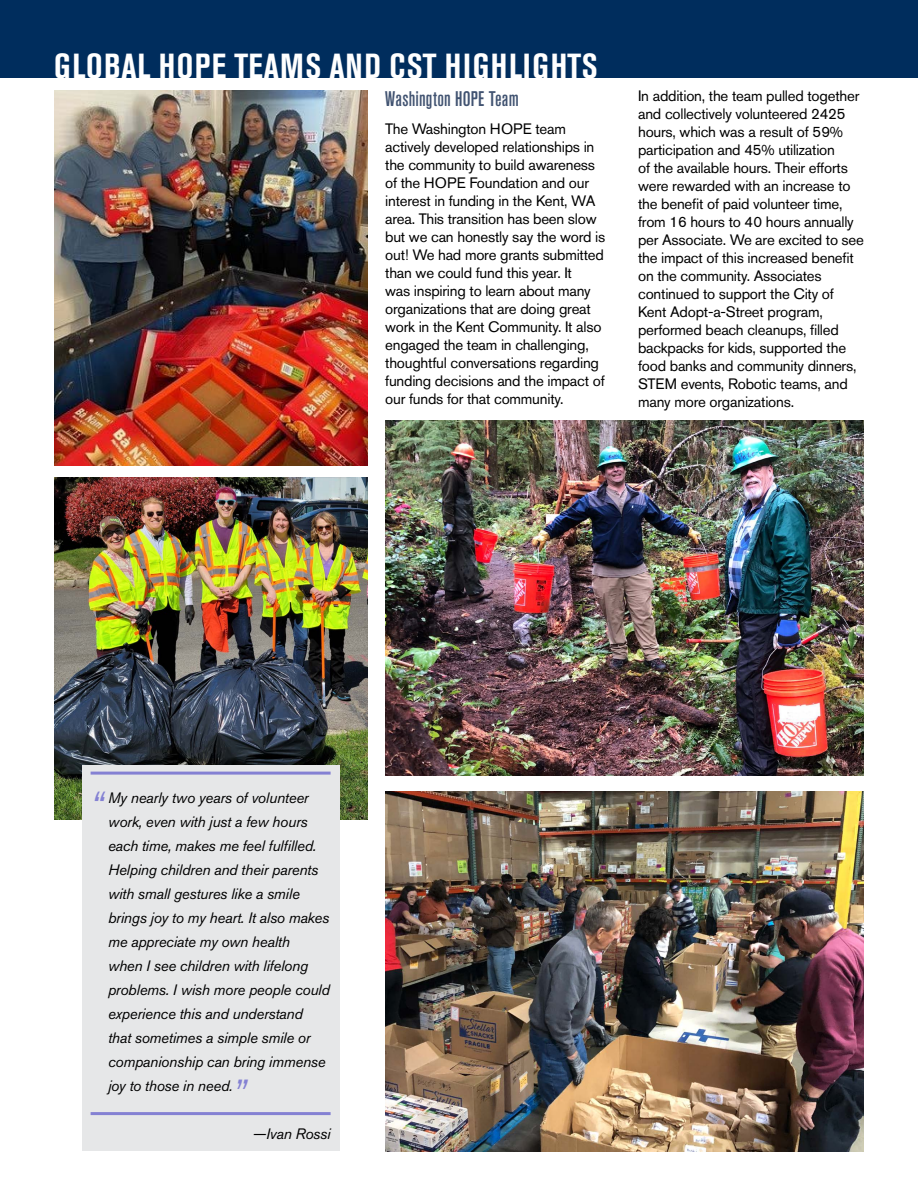
<style>
.page{position:relative;width:918px;height:1188px;background:#fff}
.page>*{position:absolute;margin:0;border:0;box-sizing:border-box;transform-origin:0 0}
.t1{font:italic 36px "Akzidenz Grotesk Pro";color:#8481d3}
.t2{font:700 condensed 34.5px "Akzidenz Grotesk Pro";letter-spacing:.045em;color:#fff}
.t3{font:500 condensed 21px "Akzidenz Grotesk Pro";letter-spacing:.01em;color:#415371}
.t4{font:15px/18px "Akzidenz Grotesk Pro";letter-spacing:-.015em;color:#000}
.t5{font:italic 15px/24px "Akzidenz Grotesk Pro";letter-spacing:-.015em;color:#000}
</style>
<div class="page">
<div style="left:0;top:0;width:918px;height:78px;background:#002d5d"></div>
<img style="left:54px;top:90px;width:313px;height:375px">
<img style="left:54px;top:478px;width:313px;height:342px">
<img style="left:385px;top:420px;width:479px;height:356px">
<img style="left:385px;top:791px;width:479px;height:361px">
<div style="left:82px;top:765px;width:258px;height:385px;background:#e6e7e8"></div>
<hr style="left:91px;top:772px;width:240px;height:3px;background:#8481d3">
<hr style="left:91px;top:1112px;width:240px;height:3px;background:#8481d3">
<h2 class="t2" style="left:54px;top:44px;width:545px">GLOBAL HOPE TEAMS AND CST HIGHLIGHTS</h2>
<h3 class="t3" style="left:385px;top:85px;width:135px">Washington HOPE Team</h3>
<p class="t4" style="left:385px;top:120px;width:222px">The Washington HOPE team actively developed relationships in the community to build awareness of the HOPE Foundation and our interest in funding in the Kent, WA area. This transition has been slow but we can honestly say the word is out! We had more grants submitted than we could fund this year. It<br>was inspiring to learn about many organizations that are doing great work in the Kent Community. It also engaged the team in challenging, thoughtful conversations regarding funding decisions and the impact of our funds for that community.</p>
<p class="t4" style="left:638px;top:87px;width:227px">In addition, the team pulled together and collectively volunteered 2425 hours, which was a result of 59% participation and 45% utilization<br>of the available hours. Their efforts were rewarded with an increase to the benefit of paid volunteer time, from 16 hours to 40 hours annually per Associate. We are excited to see the impact of this increased benefit on the community. Associates continued to support the City of Kent Adopt-a-Street program, performed beach cleanups, filled backpacks for kids, supported the food banks and community dinners, STEM events, Robotic teams, and many more organizations.</p>
<h1 class="t1" style="left:91px;top:781px;width:14px">“</h1>
<p class="t5" style="left:108px;top:786px;width:223px">My nearly two years of volunteer work, even with just a few hours each time, makes me feel fulfilled.<br>Helping children and their parents with small gestures like a smile brings joy to my heart. It also makes me appreciate my own health<br>when I see children with lifelong problems. I wish more people could experience this and understand<br>that sometimes a simple smile or companionship can bring immense joy to those in need.</p>
<h1 class="t1" style="left:232px;top:1069px;width:14px">”</h1>
<p class="t5" style="left:253px;top:1122px;width:79px">—Ivan Rossi</p>
</div>
